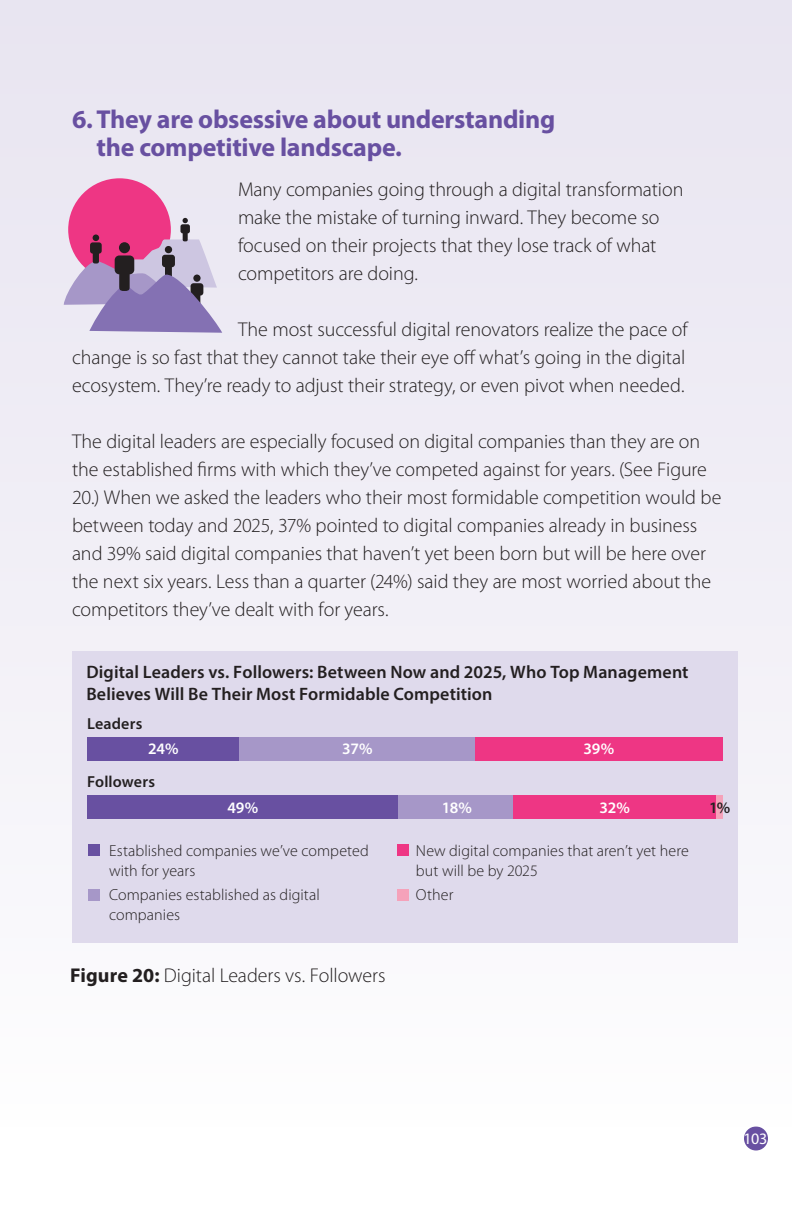
<style>
.page{position:relative;width:792px;height:1224px;background:#fff}
.page>*{position:absolute;margin:0;border:0;box-sizing:border-box;transform-origin:0 0}
.t1{font:700 26px/28px "Myriad Pro";letter-spacing:-.01em;color:#6850a1}
.t2{font:300 20px/28px "Myriad Pro";letter-spacing:-.005em;color:#231f20}
.t3{font:600 18px/22px "Myriad Pro";letter-spacing:.005em;color:#231f20}
.t4{font:300 16px/20px "Myriad Pro";letter-spacing:.005em;color:#231f20}
.t5{font:600 16px "Myriad Pro";letter-spacing:-.01em;color:#fff}
.t6{font:600 16px "Myriad Pro";letter-spacing:.01em;color:#231f20}
.t7{font:16px "Myriad Pro";color:#fff}
.s1{font-weight:700}
</style>
<div class="page">
<div style="left:744px;top:1127px;width:24px;height:24px;background:#6850a1;border-radius:50%"></div>
<div style="left:0;top:0;width:792px;height:1127px;background:linear-gradient(to bottom,#e7e3f0,#fdfcfe)"></div>
<div style="left:68px;top:178px;width:103px;height:103px;background:#ee3684;border-radius:50%"></div>
<div style="left:72px;top:651px;width:666px;height:292px;background:#dfdaec"></div>
<div style="left:87px;top:737px;width:153px;height:24px;background:#6850a1"></div>
<div style="left:240px;top:737px;width:235px;height:24px;background:#a697c8"></div>
<div style="left:475px;top:737px;width:248px;height:24px;background:#ee3684"></div>
<div style="left:87px;top:795px;width:311px;height:24px;background:#6850a1"></div>
<div style="left:398px;top:795px;width:115px;height:24px;background:#a697c8"></div>
<div style="left:513px;top:795px;width:203px;height:24px;background:#ee3684"></div>
<div style="left:716px;top:795px;width:7px;height:24px;background:#f5a2ba"></div>
<div style="left:88px;top:844px;width:12px;height:12px;background:#6850a1"></div>
<div style="left:88px;top:889px;width:12px;height:12px;background:#a697c8"></div>
<div style="left:397px;top:844px;width:12px;height:12px;background:#ee3684"></div>
<div style="left:397px;top:889px;width:12px;height:12px;background:#f5a2ba"></div>
<svg style="left:64px;top:218px;width:158px;height:115px"></svg>
<div style="left:119px;top:242px;width:11px;height:11px;background:#231f20;border-radius:50%"></div>
<h1 class="t1" style="left:97px;top:104px;width:460px;text-indent:-25px">6. They are obsessive about understanding the competitive landscape.</h1>
<p class="t2" style="left:238px;top:175px;width:447px">Many companies going through a digital transformation make the mistake of turning inward. They become so focused on their projects that they lose track of what competitors are doing.</p>
<p class="t2" style="left:72px;top:315px;width:617px;text-align:justify;text-indent:166px">The most successful digital renovators realize the pace of change is so fast that they cannot take their eye off what’s going in the digital ecosystem. They’re ready to adjust their strategy, or even pivot when needed.</p>
<p class="t2" style="left:72px;top:427px;width:651px">The digital leaders are especially focused on digital companies than they are on the established firms with which they’ve competed against for years. (See Figure 20.) When we asked the leaders who their most formidable competition would be between today and 2025, 37% pointed to digital companies already in business and 39% said digital companies that haven’t yet been born but will be here over the next six years. Less than a quarter (24%) said they are most worried about the competitors they’ve dealt with for years.</p>
<p class="t3" style="left:86px;top:661px;width:604px">Digital Leaders vs. Followers: Between Now and 2025, Who Top Management<br>Believes Will Be Their Most Formidable Competition</p>
<p class="t5" style="left:148px;top:738px;width:32px">24%</p>
<p class="t5" style="left:342px;top:738px;width:32px">37%</p>
<p class="t5" style="left:584px;top:738px;width:32px">39%</p>
<p class="t6" style="left:87px;top:713px;width:57px">Leaders</p>
<p class="t6" style="left:87px;top:771px;width:70px">Followers</p>
<p class="t5" style="left:227px;top:797px;width:32px">49%</p>
<p class="t5" style="left:442px;top:797px;width:32px">18%</p>
<p class="t5" style="left:600px;top:797px;width:32px">32%</p>
<p class="t6" style="left:709px;top:797px;width:23px">1%</p>
<p class="t4" style="left:109px;top:840px;width:261px">Established companies we’ve competed with for years</p>
<p class="t4" style="left:109px;top:884px;width:212px">Companies established as digital companies</p>
<p class="t4" style="left:416px;top:840px;width:274px">New digital companies that aren’t yet here but will be by 2025</p>
<p class="t4" style="left:416px;top:884px;width:39px">Other</p>
<p class="t2" style="left:70px;top:961px;width:317px"><span class="s1">Figure 20:</span> Digital Leaders vs. Followers</p>
<p class="t7" style="left:743px;top:1129px;width:25px">103</p>
</div>
